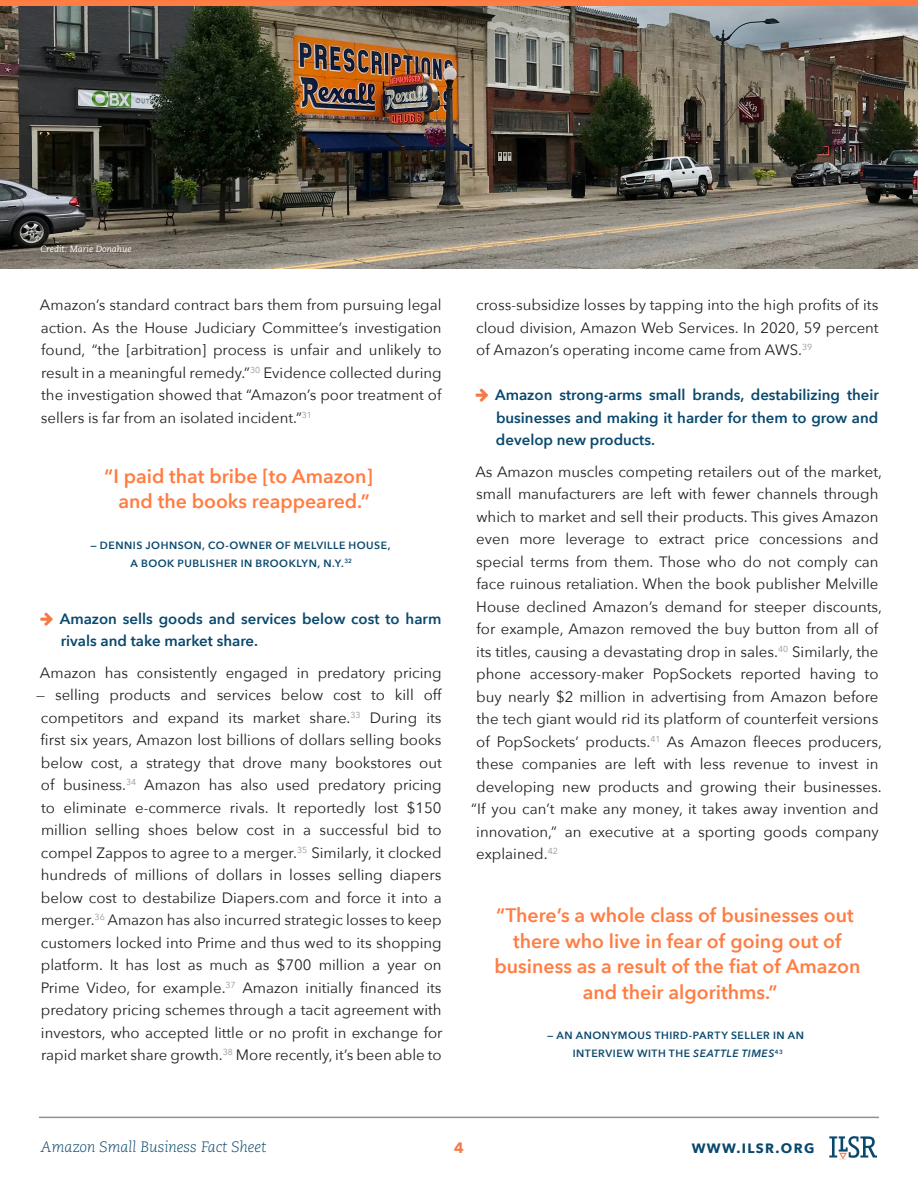
<style>
.page{position:relative;width:918px;height:1188px;background:#fff}
.page>*{position:absolute;margin:0;border:0;box-sizing:border-box;transform-origin:0 0}
.t1{font:600 19.5px/25.5px "Avenir Next";color:#ff7d42;text-align:center}
.t2{font:15px/22.5px "Avenir Next";color:#231f20;text-align:justify}
.t3{font:600 15px/22.5px "Avenir Next";color:#09486d}
.t4{font:italic 300 15px "Caecilia LT Std";color:#09486d}
.t5{font:700 15px "Avenir Next";color:#f47b46}
.t6{font:700 13.5px "Avenir Next";letter-spacing:.1em;color:#09486d}
.t7{font:600 10.5px/18px "Avenir Next";letter-spacing:.05em;color:#0b496e;text-align:center}
.t8{font:italic 9px "Caecilia LT Std";color:#fff}
.s1{color:#f47b46}
.s2{font-style:italic}
</style>
<div class="page">
<div style="left:0;top:0;width:918px;height:6px;background:#ff7d42"></div>
<svg style="left:829px;top:1136px;width:48px;height:24px"></svg>
<hr style="left:39px;top:1117px;width:840px;height:1px;background:#231f20">
<img style="left:0;top:6px;width:918px;height:262px">
<p class="t8" style="left:40px;top:244px;width:93px">Credit: Marie Donahue</p>
<p class="t2" style="left:40px;top:293px;width:403px">Amazon’s standard contract bars them from pursuing legal action. As the House Judiciary Committee’s investigation found, “the [arbitration] process is unfair and unlikely to result in a meaningful remedy.”<sup>30</sup> Evidence collected during the investigation showed that “Amazon’s poor treatment of sellers is far from an isolated incident.”<sup>31</sup></p>
<p class="t1" style="left:104px;top:463px;width:270px">“I paid that bribe [to Amazon] and the books reappeared.”</p>
<p class="t7" style="left:90px;top:536px;width:302px">— DENNIS JOHNSON, CO-OWNER OF MELVILLE HOUSE,<br>A BOOK PUBLISHER IN BROOKLYN, N.Y.<sup>32</sup></p>
<p class="t3" style="left:61px;top:607px;width:382px;text-indent:-20px"><span class="s1">❖</span> Amazon sells goods and services below cost to harm rivals and take market share.</p>
<p class="t2" style="left:40px;top:661px;width:403px">Amazon has consistently engaged in predatory pricing</p>
<p class="t2" style="left:36px;top:683px;width:408px;text-align:center">— selling products and services below cost to kill off competitors and expand its market share.<sup>33</sup> During its first six years, Amazon lost billions of dollars selling books below cost, a strategy that drove many bookstores out of business.<sup>34</sup> Amazon has also used predatory pricing to eliminate e-commerce rivals. It reportedly lost $150 million selling shoes below cost in a successful bid to compel Zappos to agree to a merger.<sup>35</sup> Similarly, it clocked hundreds of millions of dollars in losses selling diapers below cost to destabilize Diapers.com and force it into a merger.<sup>36</sup> Amazon has also incurred strategic losses to keep customers locked into Prime and thus wed to its shopping platform. It has lost as much as $700 million a year on Prime Video, for example.<sup>37</sup> Amazon initially financed its predatory pricing schemes through a tacit agreement with investors, who accepted little or no profit in exchange for rapid market share growth.<sup>38</sup> More recently, it’s been able to</p>
<p class="t2" style="left:476px;top:293px;width:404px">cross-subsidize losses by tapping into the high profits of its cloud division, Amazon Web Services. In 2020, 59 percent of Amazon’s operating income came from AWS.<sup>39</sup></p>
<p class="t3" style="left:496px;top:383px;width:385px;text-align:justify;text-indent:-20px"><span class="s1">❖</span> Amazon strong-arms small brands, destabilizing their businesses and making it harder for them to grow and develop new products.</p>
<p class="t2" style="left:475px;top:460px;width:408px">As Amazon muscles competing retailers out of the market,</p>
<p class="t2" style="left:476px;top:482px;width:404px">small manufacturers are left with fewer channels through</p>
<p class="t2" style="left:476px;top:505px;width:404px">which to market and sell their products. This gives Amazon</p>
<p class="t2" style="left:476px;top:527px;width:404px">even more leverage to extract price concessions and</p>
<p class="t2" style="left:476px;top:550px;width:404px">special terms from them. Those who do not comply can</p>
<p class="t2" style="left:476px;top:572px;width:404px">face ruinous retaliation. When the book publisher Melville</p>
<p class="t2" style="left:476px;top:595px;width:407px">House declined Amazon’s demand for steeper discounts,</p>
<p class="t2" style="left:476px;top:617px;width:403px">for example, Amazon removed the buy button from all of</p>
<p class="t2" style="left:476px;top:640px;width:404px">its titles, causing a devastating drop in sales.<sup>40</sup> Similarly, the</p>
<p class="t2" style="left:476px;top:662px;width:404px">phone accessory-maker PopSockets reported having to</p>
<p class="t2" style="left:476px;top:685px;width:404px">buy nearly $2 million in advertising from Amazon before</p>
<p class="t2" style="left:477px;top:707px;width:403px">the tech giant would rid its platform of counterfeit versions</p>
<p class="t2" style="left:476px;top:730px;width:407px">of PopSockets’ products.<sup>41</sup> As Amazon fleeces producers,</p>
<p class="t2" style="left:477px;top:752px;width:403px">these companies are left with less revenue to invest in</p>
<p class="t2" style="left:476px;top:775px;width:407px">developing new products and growing their businesses.</p>
<p class="t2" style="left:471px;top:797px;width:409px">“If you can’t make any money, it takes away invention and</p>
<p class="t2" style="left:476px;top:820px;width:404px">innovation,” an executive at a sporting goods company</p>
<p class="t2" style="left:476px;top:842px;width:83px">explained.<sup>42</sup></p>
<p class="t1" style="left:495px;top:902px;width:367px">“There’s a whole class of businesses out there who live in fear of going out of business as a result of the fiat of Amazon and their algorithms.”</p>
<p class="t7" style="left:547px;top:1026px;width:259px">— AN ANONYMOUS THIRD-PARTY SELLER IN AN<br>INTERVIEW WITH THE <span class="s2">SEATTLE TIMES</span><sup>43</sup></p>
<p class="t4" style="left:40px;top:1138px;width:228px">Amazon Small Business Fact Sheet</p>
<p class="t5" style="left:454px;top:1135px;width:11px">4</p>
<p class="t6" style="left:692px;top:1136px;width:124px">WWW.ILSR.ORG</p>
</div>
